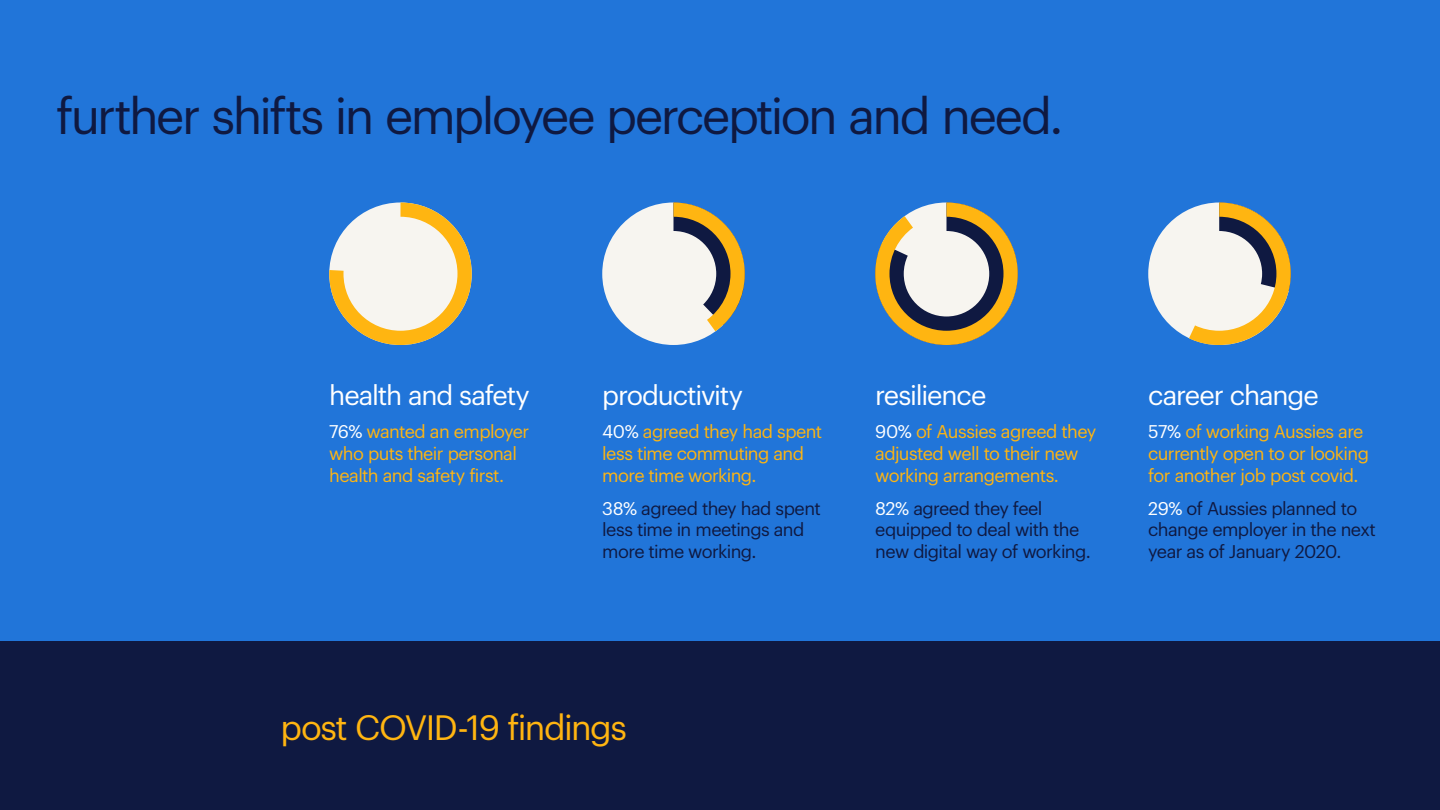
<style>
.page{position:relative;width:1440px;height:810px;background:#2175d9}
.page>*{position:absolute;margin:0;border:0;box-sizing:border-box;transform-origin:0 0}
.t1{font:49.5px "Graphik";letter-spacing:-.05em;color:#0f1941}
.t2{font:34.5px "Graphik";letter-spacing:-.04em;color:#ffb511}
.t3{font:27px "Graphik";letter-spacing:-.04em;color:#fff}
.t4{font:18px/21.6px "Graphik";letter-spacing:-.035em;color:#ffb511}
.t5{font:18px/21.6px "Graphik";letter-spacing:-.035em;color:#0f1941}
.s1{color:#fff}
</style>
<div class="page">
<div style="left:0;top:641px;width:1440px;height:169px;background:#0f1941"></div>
<div style="left:1148px;top:202px;width:143px;height:143px;background:#f7f5f0;border-radius:50%"></div>
<svg style="left:1189px;top:202px;width:102px;height:143px"></svg>
<svg style="left:329px;top:202px;width:143px;height:143px"></svg>
<div style="left:602px;top:202px;width:143px;height:143px;background:#f7f5f0;border-radius:50%"></div>
<svg style="left:674px;top:202px;width:71px;height:129px"></svg>
<svg style="left:875px;top:202px;width:143px;height:143px"></svg>
<h1 class="t1" style="left:56px;top:79px;width:1009px">further shifts in employee perception and need.</h1>
<h3 class="t3" style="left:329px;top:375px;width:202px">health and safety</h3>
<h3 class="t3" style="left:602px;top:375px;width:142px">productivity</h3>
<h3 class="t3" style="left:875px;top:375px;width:113px">resilience</h3>
<h3 class="t3" style="left:1148px;top:375px;width:172px">career change</h3>
<p class="t4" style="left:329px;top:420px;width:201px"><span class="s1">76%</span> wanted an employer who puts their personal health and safety first.</p>
<p class="t4" style="left:602px;top:420px;width:222px"><span class="s1">40%</span> agreed they had spent less time commuting and more time working.</p>
<p class="t5" style="left:602px;top:496px;width:220px"><span class="s1">38%</span> agreed they had spent less time in meetings and more time working.</p>
<p class="t4" style="left:875px;top:420px;width:223px"><span class="s1">90%</span> of Aussies agreed they adjusted well to their new working arrangements.</p>
<p class="t5" style="left:875px;top:496px;width:217px"><span class="s1">82%</span> agreed they feel equipped to deal with the new digital way of working.</p>
<p class="t4" style="left:1148px;top:420px;width:222px"><span class="s1">57%</span> of working Aussies are currently open to or looking for another job post covid.</p>
<p class="t5" style="left:1148px;top:496px;width:229px"><span class="s1">29%</span> of Aussies planned to change employer in the next year as of January 2020.</p>
<h2 class="t2" style="left:281px;top:701px;width:348px">post COVID-19 findings</h2>
</div>
